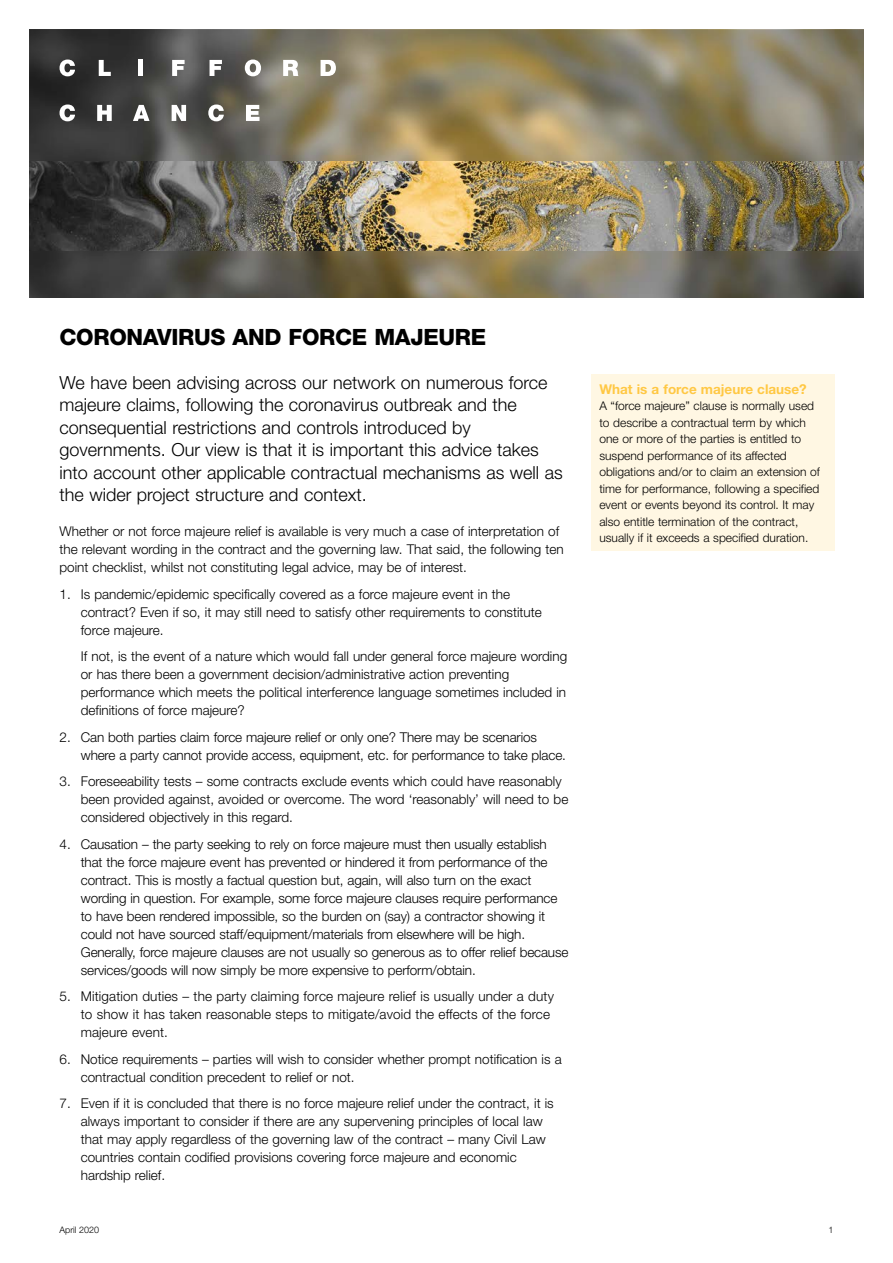
<style>
.page{position:relative;width:893px;height:1263px;background:#fff}
.page>*{position:absolute;margin:0;border:0;box-sizing:border-box;transform-origin:0 0}
.t1{font:800 22.5px "Helvetica Neue LT";letter-spacing:-.015em;color:#000}
.t2{font:300 18px/22.5px "Helvetica Neue LT";color:#000}
.t3{font:300 13.5px/18px "Helvetica Neue LT";color:#000}
.t4{font:700 13.5px "Helvetica Neue LT";color:#ffc844}
.t5{font:300 12px/16.5px "Helvetica Neue LT";color:#000}
.t6{font:300 9px "Helvetica Neue LT";color:#000}
</style>
<div class="page">
<svg style="left:30px;top:30px;width:833px;height:268px;background:#756e59"></svg>
<svg style="left:60px;top:60px;width:15px;height:16px"></svg>
<svg style="left:99px;top:60px;width:12px;height:16px"></svg>
<div style="left:138px;top:60px;width:5px;height:16px;background:#fff"></div>
<svg style="left:172px;top:60px;width:13px;height:16px"></svg>
<svg style="left:210px;top:60px;width:12px;height:16px"></svg>
<svg style="left:245px;top:60px;width:16px;height:16px"></svg>
<svg style="left:283px;top:60px;width:15px;height:16px"></svg>
<svg style="left:321px;top:60px;width:15px;height:16px"></svg>
<svg style="left:60px;top:105px;width:15px;height:16px"></svg>
<svg style="left:97px;top:105px;width:15px;height:16px"></svg>
<svg style="left:133px;top:105px;width:17px;height:16px"></svg>
<svg style="left:172px;top:105px;width:14px;height:16px"></svg>
<svg style="left:208px;top:105px;width:16px;height:16px"></svg>
<svg style="left:246px;top:105px;width:14px;height:16px"></svg>
<img style="left:30px;top:162px;width:833px;height:89px">
<div style="left:591px;top:374px;width:244px;height:176px;background:#fff7e3"></div>
<h1 class="t1" style="left:60px;top:323px;width:428px">CORONAVIRUS AND FORCE MAJEURE</h1>
<p class="t2" style="left:60px;top:371px;width:505px">We have been advising across our network on numerous force majeure claims, following the coronavirus outbreak and the consequential restrictions and controls introduced by governments. Our view is that it is important this advice takes into account other applicable contractual mechanisms as well as the wider project structure and context.</p>
<p class="t3" style="left:60px;top:522px;width:506px">Whether or not force majeure relief is available is very much a case of interpretation of the relevant wording in the contract and the governing law. That said, the following ten point checklist, whilst not constituting legal advice, may be of interest.</p>
<p class="t3" style="left:81px;top:584px;width:462px;text-indent:-21px">1. Is pandemic/epidemic specifically covered as a force majeure event in the contract? Even if so, it may still need to satisfy other requirements to constitute force majeure.</p>
<p class="t3" style="left:81px;top:647px;width:488px">If not, is the event of a nature which would fall under general force majeure wording or has there been a government decision/administrative action preventing performance which meets the political interference language sometimes included in definitions of force majeure?</p>
<p class="t3" style="left:81px;top:727px;width:487px;text-indent:-21px">2. Can both parties claim force majeure relief or only one? There may be scenarios where a party cannot provide access, equipment, etc. for performance to take place.</p>
<p class="t3" style="left:81px;top:772px;width:489px;text-indent:-21px">3. Foreseeability tests – some contracts exclude events which could have reasonably been provided against, avoided or overcome. The word ‘reasonably’ will need to be considered objectively in this regard.</p>
<p class="t3" style="left:81px;top:834px;width:489px;text-indent:-21px">4. Causation – the party seeking to rely on force majeure must then usually establish that the force majeure event has prevented or hindered it from performance of the contract. This is mostly a factual question but, again, will also turn on the exact wording in question. For example, some force majeure clauses require performance to have been rendered impossible, so the burden on (say) a contractor showing it could not have sourced staff/equipment/materials from elsewhere will be high.<br>Generally, force majeure clauses are not usually so generous as to offer relief because services/goods will now simply be more expensive to perform/obtain.</p>
<p class="t3" style="left:81px;top:987px;width:475px;text-indent:-21px">5. Mitigation duties – the party claiming force majeure relief is usually under a duty to show it has taken reasonable steps to mitigate/avoid the effects of the force majeure event.</p>
<p class="t3" style="left:81px;top:1049px;width:482px;text-indent:-21px">6. Notice requirements – parties will wish to consider whether prompt notification is a contractual condition precedent to relief or not.</p>
<p class="t3" style="left:81px;top:1094px;width:474px;text-indent:-21px">7. Even if it is concluded that there is no force majeure relief under the contract, it is always important to consider if there are any supervening principles of local law that may apply regardless of the governing law of the contract – many Civil Law countries contain codified provisions covering force majeure and economic hardship relief.</p>
<p class="t4" style="left:599px;top:380px;width:209px">What is a force majeure clause?</p>
<p class="t5" style="left:599px;top:397px;width:222px">A “force majeure” clause is normally used to describe a contractual term by which one or more of the parties is entitled to suspend performance of its affected obligations and/or to claim an extension of time for performance, following a specified event or events beyond its control. It may also entitle termination of the contract, usually if it exceeds a specified duration.</p>
<p class="t6" style="left:60px;top:1224px;width:41px">April 2020</p>
<p class="t6" style="left:828px;top:1224px;width:7px">1</p>
</div>
